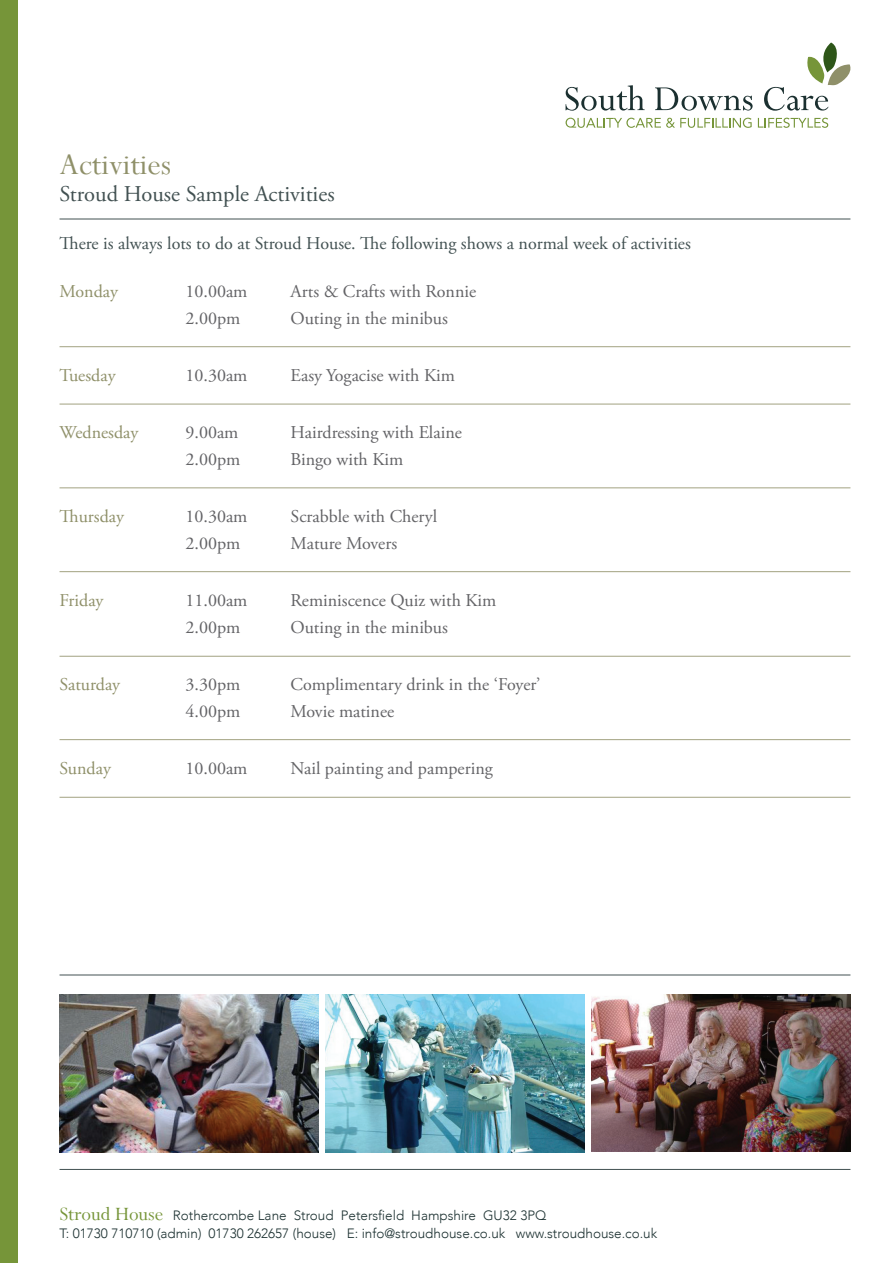
<style>
.page{position:relative;width:893px;height:1263px;background:#fff}
.page>*{position:absolute;margin:0;border:0;box-sizing:border-box;transform-origin:0 0}
.t1{font:33px "Perpetua";color:#8f9069}
.t2{font:22.5px "Adobe Garamond Pro";color:#425152}
.t3{font:18px "Adobe Garamond Pro";color:#636366}
.t4{font:18px "Adobe Garamond Pro";color:#425152}
.t5{font:18px "Adobe Garamond Pro";color:#8f9069}
.t6{font:300 13.5px/18px "Avenir";color:#1b3030}
.s1{font-family:"Perpetua";font-weight:400;font-size:21px;color:#769539}
</style>
<div class="page">
<div style="left:0;top:0;width:17px;height:1263px;background:#769539"></div>
<svg style="left:566px;top:118px;width:186px;height:10px"></svg>
<svg style="left:758px;top:118px;width:70px;height:10px"></svg>
<svg style="left:566px;top:85px;width:79px;height:26px"></svg>
<svg style="left:655px;top:87px;width:98px;height:24px"></svg>
<svg style="left:764px;top:43px;width:87px;height:68px"></svg>
<hr style="left:60px;top:219px;width:790px;height:1px;background:#425152">
<hr style="left:60px;top:346px;width:790px;height:1px;background:#a2a281">
<hr style="left:60px;top:404px;width:790px;height:1px;background:#a2a281">
<hr style="left:60px;top:488px;width:790px;height:1px;background:#a2a281">
<hr style="left:60px;top:571px;width:790px;height:1px;background:#a2a281">
<hr style="left:60px;top:656px;width:790px;height:1px;background:#a2a281">
<img style="left:591px;top:994px;width:259px;height:157px">
<img style="left:325px;top:994px;width:260px;height:158px">
<img style="left:60px;top:994px;width:259px;height:158px">
<hr style="left:60px;top:1169px;width:790px;height:1px;background:#425152">
<hr style="left:60px;top:975px;width:790px;height:1px;background:#425152">
<hr style="left:60px;top:739px;width:790px;height:1px;background:#a2a281">
<hr style="left:60px;top:797px;width:790px;height:1px;background:#a2a281">
<h1 class="t1" style="left:60px;top:144px;width:113px">Activities</h1>
<p class="t2" style="left:60px;top:181px;width:277px">Stroud House Sample Activities</p>
<p class="t4" style="left:60px;top:233px;width:633px">There is always lots to do at Stroud House. The following shows a normal week of activities</p>
<p class="t5" style="left:60px;top:281px;width:60px">Monday</p>
<p class="t3" style="left:186px;top:281px;width:63px">10.00am</p>
<p class="t3" style="left:291px;top:281px;width:187px">Arts &amp; Crafts with Ronnie</p>
<p class="t3" style="left:186px;top:308px;width:56px">2.00pm</p>
<p class="t3" style="left:291px;top:308px;width:159px">Outing in the minibus</p>
<p class="t5" style="left:60px;top:365px;width:58px">Tuesday</p>
<p class="t3" style="left:186px;top:365px;width:63px">10.30am</p>
<p class="t3" style="left:291px;top:365px;width:166px">Easy Yogacise with Kim</p>
<p class="t5" style="left:60px;top:422px;width:80px">Wednesday</p>
<p class="t3" style="left:186px;top:422px;width:54px">9.00am</p>
<p class="t3" style="left:291px;top:422px;width:173px">Hairdressing with Elaine</p>
<p class="t3" style="left:186px;top:449px;width:56px">2.00pm</p>
<p class="t3" style="left:291px;top:449px;width:114px">Bingo with Kim</p>
<p class="t5" style="left:60px;top:506px;width:66px">Thursday</p>
<p class="t3" style="left:186px;top:506px;width:63px">10.30am</p>
<p class="t3" style="left:291px;top:506px;width:148px">Scrabble with Cheryl</p>
<p class="t3" style="left:186px;top:533px;width:56px">2.00pm</p>
<p class="t3" style="left:291px;top:533px;width:108px">Mature Movers</p>
<p class="t5" style="left:60px;top:590px;width:45px">Friday</p>
<p class="t3" style="left:186px;top:590px;width:63px">11.00am</p>
<p class="t3" style="left:291px;top:590px;width:207px">Reminiscence Quiz with Kim</p>
<p class="t3" style="left:186px;top:617px;width:56px">2.00pm</p>
<p class="t3" style="left:291px;top:617px;width:159px">Outing in the minibus</p>
<p class="t5" style="left:60px;top:674px;width:62px">Saturday</p>
<p class="t3" style="left:186px;top:674px;width:56px">3.30pm</p>
<p class="t3" style="left:291px;top:674px;width:251px">Complimentary drink in the ‘Foyer’</p>
<p class="t3" style="left:186px;top:701px;width:56px">4.00pm</p>
<p class="t3" style="left:291px;top:701px;width:105px">Movie matinee</p>
<p class="t5" style="left:60px;top:758px;width:53px">Sunday</p>
<p class="t3" style="left:186px;top:758px;width:63px">10.00am</p>
<p class="t3" style="left:291px;top:758px;width:204px">Nail painting and pampering</p>
<p class="t6" style="left:60px;top:1206px;width:599px"><span class="s1">Stroud House</span> Rothercombe Lane Stroud Petersfield Hampshire GU32 3PQ<br>T: 01730 710710 (admin) 01730 262657 (house) E: info@stroudhouse.co.uk www.stroudhouse.co.uk</p>
</div>
